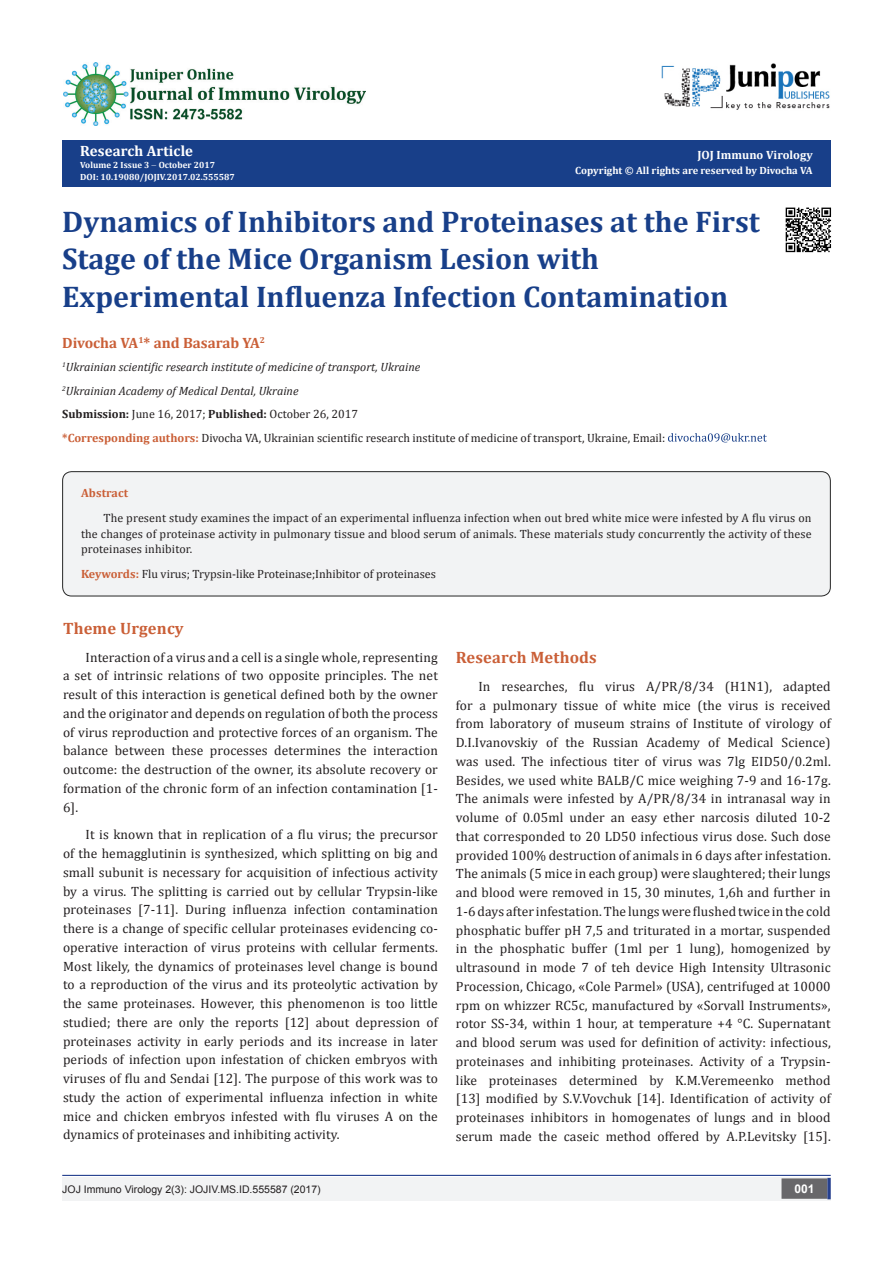
<style>
.page{position:relative;width:893px;height:1263px;background:#fff}
.page>*{position:absolute;margin:0;border:0;box-sizing:border-box;transform-origin:0 0}
.t1{font:700 30px/37.5px "Cambria";color:#183f89}
.t2{font:700 16.5px "Cambria";letter-spacing:.01em;color:#ca5f37}
.t3{font:700 15px "Cambria";color:#ca5f37}
.t4{font:700 15px "Cambria";color:#fff}
.t5{font:13.5px/18.8px "Cambria";letter-spacing:.01em;color:#231f20;text-align:justify}
.t6{font:12px/15.8px "Cambria";color:#231f20;text-align:justify}
.t7{font:italic 12px "Cambria";color:#231f20}
.t8{font:700 12px "Cambria";color:#fff}
.t9{font:700 12px "Cambria";letter-spacing:.01em;color:#ca5f37}
.t10{font:700 12px "Arial";color:#fff}
.t11{font:10.5px "Arial";color:#231f20}
.t12{font:700 10.5px "Cambria";color:#fff}
.t13{font:700 9px "Cambria";color:#fff}
.s1{font-weight:700}
.s2{font-weight:700;color:#ca5f37}
</style>
<div class="page">
<div style="left:62px;top:140px;width:769px;height:47px;background:#183f89"></div>
<svg style="left:668px;top:433px;width:99px;height:9px"></svg>
<div style="left:503px;top:1177px;width:328px;height:24px;background:#f2f3f4"></div>
<div style="left:782px;top:1179px;width:45px;height:19px;background:#68676a"></div>
<div style="left:781px;top:1178px;width:46px;height:21px;border:2px solid #68676a"></div>
<svg style="left:827px;top:1178px;width:4px;height:21px"></svg>
<img style="left:662px;top:63px;width:168px;height:47px">
<div style="left:62px;top:1177px;width:494px;height:24px;background:#f2f3f4"></div>
<hr style="left:62px;top:1175px;width:769px;height:1px;background:#253f8e">
<img style="left:63px;top:62px;width:303px;height:64px">
<div style="left:63px;top:472px;width:767px;height:124px;background:#f2f3f4;border-radius:9px"></div>
<div style="left:62px;top:471px;width:769px;height:125px;border:1px solid #262626;border-radius:9px"></div>
<img style="left:785px;top:207px;width:47px;height:46px">
<p class="t4" style="left:80px;top:140px;width:115px">Research Article</p>
<p class="t13" style="left:80px;top:158px;width:136px">Volume 2 Issue 3 October 2017</p>
<p class="t13" style="left:80px;top:171px;width:156px">DOI: 10.19080/JOJIV.2017.02.555587</p>
<p class="t8" style="left:697px;top:146px;width:117px">JOJ Immuno Virology</p>
<p class="t12" style="left:575px;top:163px;width:239px">Copyright © All rights are reserved by Divocha VA</p>
<p class="t1" style="left:62px;top:202px;width:699px">Dynamics of Inhibitors and Proteinases at the First<br>Stage of the Mice Organism Lesion with</p>
<p class="t1" style="left:62px;top:277px;width:667px">Experimental Influenza Infection Contamination</p>
<p class="t3" style="left:62px;top:332px;width:204px">Divocha VA<sup>1</sup>* and Basarab YA<sup>2</sup></p>
<p class="t7" style="left:62px;top:359px;width:360px"><sup>1</sup>Ukrainian scientific research institute of medicine of transport, Ukraine</p>
<p class="t7" style="left:62px;top:382px;width:238px"><sup>2</sup>Ukrainian Academy of Medical Dental, Ukraine</p>
<p class="t6" style="left:62px;top:406px;width:297px"><span class="s1">Submission:</span> June 16, 2017; <span class="s1">Published:</span> October 26, 2017</p>
<p class="t6" style="left:62px;top:429px;width:605px"><span class="s2">*Corresponding authors:</span> Divocha VA, Ukrainian scientific research institute of medicine of transport, Ukraine, Email:</p>
<p class="t9" style="left:81px;top:484px;width:49px">Abstract</p>
<p class="t6" style="left:81px;top:510px;width:732px;text-indent:22px">The present study examines the impact of an experimental influenza infection when out bred white mice were infested by A flu virus on the changes of proteinase activity in pulmonary tissue and blood serum of animals. These materials study concurrently the activity of these proteinases inhibitor.</p>
<p class="t6" style="left:81px;top:566px;width:356px"><span class="s2">Keywords:</span> Flu virus; Trypsin-like Proteinase;Inhibitor of proteinases</p>
<p class="t2" style="left:63px;top:617px;width:122px">Theme Urgency</p>
<p class="t5" style="left:63px;top:648px;width:376px;text-indent:22px">Interaction of a virus and a cell is a single whole, representing a set of intrinsic relations of two opposite principles. The net result of this interaction is genetical defined both by the owner and the originator and depends on regulation of both the process of virus reproduction and protective forces of an organism. The balance between these processes determines the interaction outcome: the destruction of the owner, its absolute recovery or formation of the chronic form of an infection contamination [1- 6].</p>
<p class="t5" style="left:63px;top:825px;width:376px;text-indent:22px">It is known that in replication of a flu virus; the precursor of the hemagglutinin is synthesized, which splitting on big and small subunit is necessary for acquisition of infectious activity by a virus. The splitting is carried out by cellular Trypsin-like proteinases [7-11]. During influenza infection contamination there is a change of specific cellular proteinases evidencing co&shy;operative interaction of virus proteins with cellular ferments.<br>Most likely, the dynamics of proteinases level change is bound to a reproduction of the virus and its proteolytic activation by the same proteinases. However, this phenomenon is too little studied; there are only the reports [12] about depression of proteinases activity in early periods and its increase in later periods of infection upon infestation of chicken embryos with viruses of flu and Sendai [12]. The purpose of this work was to study the action of experimental influenza infection in white mice and chicken embryos infested with flu viruses A on the dynamics of proteinases and inhibiting activity.</p>
<p class="t2" style="left:456px;top:646px;width:143px">Research Methods</p>
<p class="t5" style="left:456px;top:677px;width:376px;text-indent:22px">In researches, flu virus А/РR/8/34 (Н1N1), adapted for a pulmonary tissue of white mice (the virus is received from laboratory of museum strains of Institute of virology of D.I.Ivanovskiy of the Russian Academy of Medical Science) was used. The infectious titer of virus was 7lg EID50/0.2ml.<br>Besides, we used white BALB/C mice weighing 7-9 and 16-17g.<br>The animals were infested by А/РR/8/34 in intranasal way in volume of 0.05ml under an easy ether narcosis diluted 10-2 that corresponded to 20 LD50 infectious virus dose. Such dose provided 100% destruction of animals in 6 days after infestation.<br>The animals (5 mice in each group) were slaughtered; their lungs and blood were removed in 15, 30 minutes, 1,6h and further in 1-6 days after infestation. The lungs were flushed twice in the cold phosphatic buffer рН 7,5 and triturated in a mortar, suspended in the phosphatic buffer (1ml per 1 lung), homogenized by ultrasound in mode 7 of teh device High Intensity Ultrasonic Procession, Chicago, «Cole Parmel» (USA), centrifuged at 10000 rpm on whizzer RC5c, manufactured by «Sorvall Instruments», rotor SS-34, within 1 hour, at temperature +4 °C. Supernatant and blood serum was used for definition of activity: infectious, proteinases and inhibiting proteinases. Activity of a Trypsin&shy;like proteinases determined by K.M.Veremeenko method [13] modified by S.V.Vovchuk [14]. Identification of activity of proteinases inhibitors in homogenates of lungs and in blood serum made the caseic method offered by A.P.Levitsky [15].</p>
<p class="t11" style="left:62px;top:1182px;width:260px">JOJ Immuno Virology 2(3): JOJIV.MS.ID.555587 (2017)</p>
<p class="t10" style="left:794px;top:1181px;width:22px">001</p>
</div>
